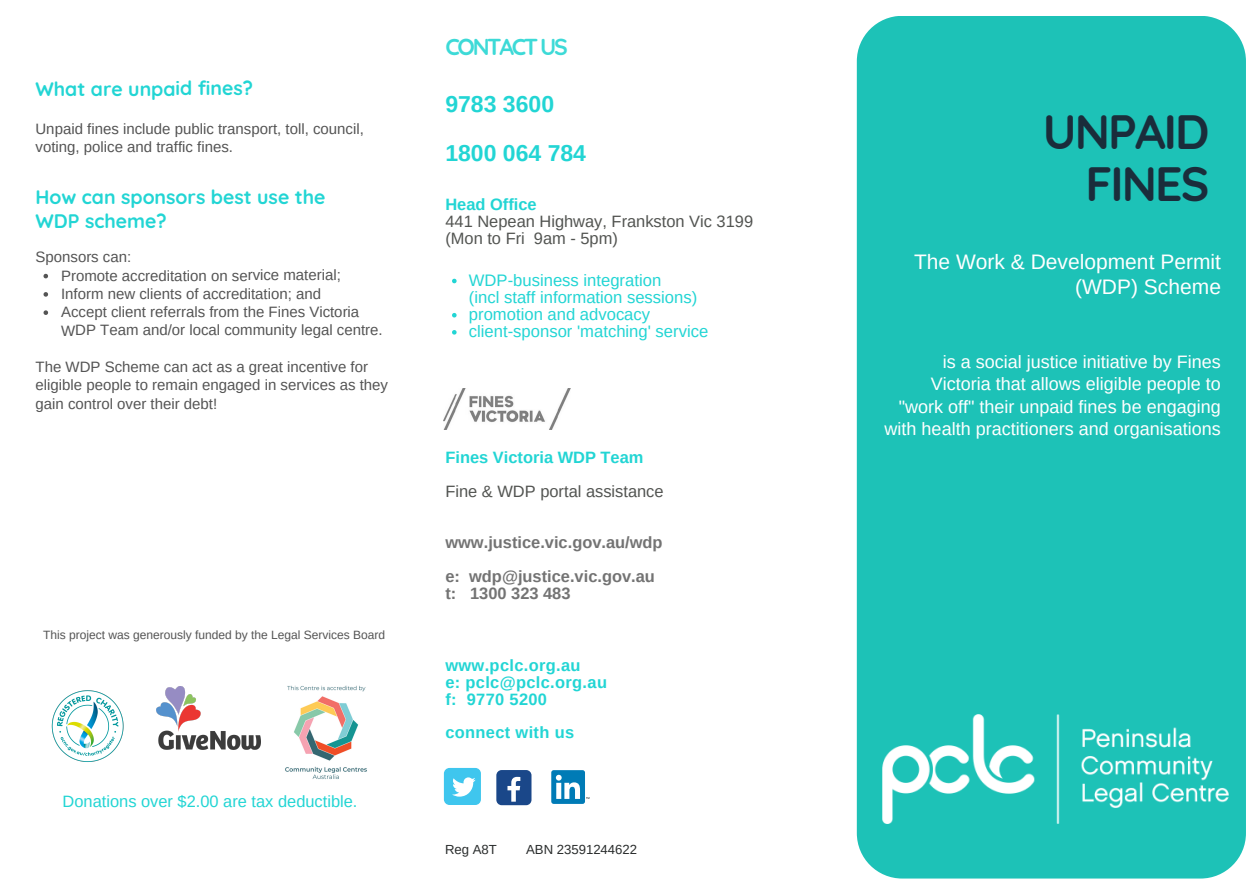
<style>
.page{position:relative;width:1255px;height:894px;background:#fff}
.page>*{position:absolute;margin:0;border:0;box-sizing:border-box;transform-origin:0 0}
.t1{font:700 48px/51.8px "Quicksand";letter-spacing:-.04em;color:#1a2d3b;text-align:right}
.t2{font:700 22.95px "Arimo";color:#22d5d4}
.t3{font:700 22.95px "Quicksand";letter-spacing:-.1em;color:#3ddad7}
.t4{font:21px/25.8px "Arimo";color:#fff;text-align:right}
.t5{font:700 19.5px/24px "Quicksand";color:#22d5d4}
.t6{font:18px/22.5px "Arimo";color:#fff;text-align:right}
.t7{font:16.65px "Arimo";color:#22d5d4}
.t8{font:16.5px "Arimo";color:#525451}
.t9{font:700 16.5px "Arimo";color:#737373}
.t10{font:700 16.5px "Arimo";letter-spacing:.02em;color:#22d5d4}
.t11{font:16.5px "Arimo";color:#22d5d4}
.t12{font:700 16.5px "Arimo";color:#22d5d4}
.t13{font:15px/18.3px "Arimo";color:#545454}
.t14{font:13.2px "Arimo";color:#2a2d2d}
.t15{font:12px "Arimo";color:#545454}
</style>
<div class="page">
<div style="left:856px;top:16px;width:389px;height:862px;background:#1dc2b7;border-radius:45px"></div>
<div style="left:444px;top:767px;width:37px;height:37px;background:#3fc6ee;border-radius:6px"></div>
<svg style="left:452px;top:777px;width:23px;height:19px"></svg>
<div style="left:496px;top:769px;width:35px;height:36px;background:#1a4789;border-radius:5px"></div>
<svg style="left:507px;top:776px;width:13px;height:25px"></svg>
<div style="left:551px;top:770px;width:34px;height:33px;background:#007bb6;border-radius:2px"></div>
<svg style="left:556px;top:774px;width:24px;height:24px"></svg>
<img style="left:51px;top:690px;width:73px;height:72px">
<img style="left:156px;top:686px;width:104px;height:63px">
<img style="left:882px;top:714px;width:347px;height:110px">
<img style="left:443px;top:389px;width:127px;height:40px">
<img style="left:285px;top:685px;width:82px;height:94px">
<svg style="left:452px;top:278px;width:4px;height:5px"></svg>
<svg style="left:452px;top:313px;width:4px;height:4px"></svg>
<svg style="left:452px;top:330px;width:4px;height:4px"></svg>
<svg style="left:43px;top:274px;width:5px;height:4px"></svg>
<svg style="left:43px;top:292px;width:5px;height:4px"></svg>
<svg style="left:44px;top:310px;width:4px;height:5px"></svg>
<p class="t5" style="left:35px;top:76px;width:219px">What are unpaid fines?</p>
<p class="t13" style="left:35px;top:119px;width:330px">Unpaid fines include public transport, toll, council,</p>
<p class="t13" style="left:36px;top:138px;width:199px">voting, police and traffic fines.</p>
<p class="t5" style="left:35px;top:185px;width:291px">How can sponsors best use the<br>WDP scheme?</p>
<p class="t13" style="left:35px;top:248px;width:97px">Sponsors can:</p>
<p class="t13" style="left:61px;top:266px;width:281px">Promote accreditation on service material;</p>
<p class="t13" style="left:61px;top:284px;width:261px">Inform new clients of accreditation; and</p>
<p class="t13" style="left:61px;top:302px;width:323px">Accept client referrals from the Fines Victoria<br>WDP Team and/or local community legal centre.</p>
<p class="t13" style="left:36px;top:357px;width:334px">The WDP Scheme can act as a great incentive for</p>
<p class="t13" style="left:36px;top:376px;width:354px">eligible people to remain engaged in services as they gain control over their debt!</p>
<h1 class="t15" style="left:43px;top:628px;width:343px">This project was generously funded by the Legal Services Board</h1>
<p class="t11" style="left:63px;top:792px;width:296px">Donations over $2.00 are tax deductible.</p>
<p class="t3" style="left:445px;top:32px;width:124px">CONTACT US</p>
<p class="t2" style="left:445px;top:91px;width:110px">9783 3600</p>
<p class="t2" style="left:445px;top:140px;width:142px">1800 064 784</p>
<p class="t12" style="left:445px;top:195px;width:93px">Head Office</p>
<p class="t8" style="left:445px;top:212px;width:309px">441 Nepean Highway, Frankston Vic 3199</p>
<p class="t8" style="left:445px;top:229px;width:174px">(Mon to Fri 9am - 5pm)</p>
<p class="t7" style="left:469px;top:270px;width:194px">WDP-business integration</p>
<p class="t7" style="left:469px;top:287px;width:230px">(incl staff information sessions)</p>
<h2 class="t7" style="left:469px;top:304px;width:183px">promotion and advocacy</h2>
<h3 class="t7" style="left:469px;top:322px;width:241px">client-sponsor 'matching' service</h3>
<h3 class="t12" style="left:445px;top:448px;width:199px">Fines Victoria WDP Team</h3>
<p class="t8" style="left:445px;top:482px;width:220px">Fine &amp; WDP portal assistance</p>
<p class="t9" style="left:445px;top:533px;width:219px">www.justice.vic.gov.au/wdp</p>
<p class="t9" style="left:445px;top:566px;width:211px">e: wdp@justice.vic.gov.au</p>
<p class="t9" style="left:445px;top:583px;width:127px">t: 1300 323 483</p>
<p class="t10" style="left:445px;top:655px;width:137px">www.pclc.org.au</p>
<p class="t10" style="left:445px;top:672px;width:163px">e: pclc@pclc.org.au</p>
<p class="t10" style="left:445px;top:689px;width:103px">f: 9770 5200</p>
<p class="t10" style="left:445px;top:723px;width:130px">connect with us</p>
<p class="t14" style="left:445px;top:842px;width:53px">Reg A8T</p>
<p class="t14" style="left:526px;top:842px;width:112px">ABN 23591244622</p>
<p class="t1" style="left:1042px;top:105px;width:168px">UNPAID<br>FINES</p>
<p class="t4" style="left:914px;top:248px;width:308px">The Work &amp; Development Permit (WDP) Scheme</p>
<p class="t6" style="left:884px;top:350px;width:337px">is a social justice initiative by Fines Victoria that allows eligible people to "work off" their unpaid fines be engaging with health practitioners and organisations</p>
</div>
